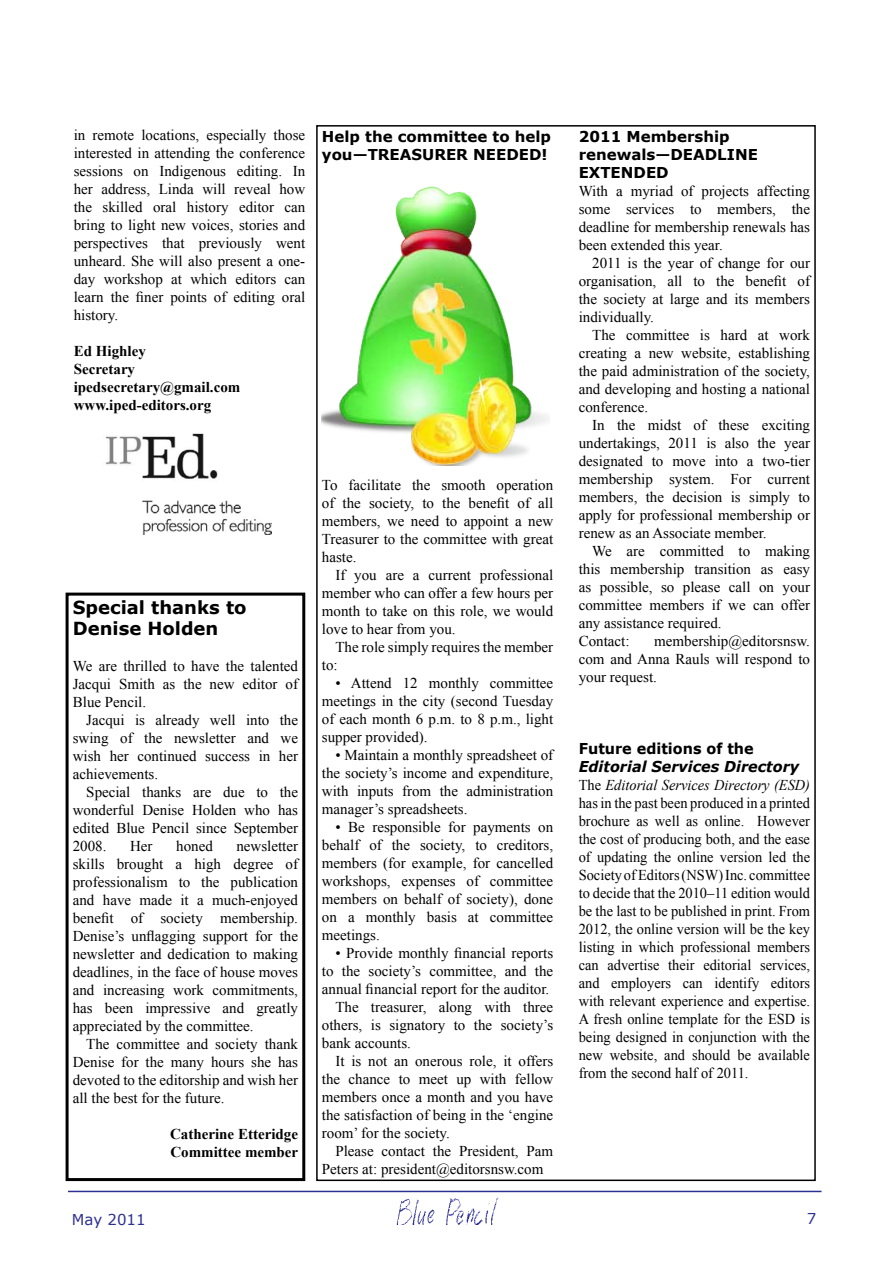
<style>
.page{position:relative;width:893px;height:1263px;background:#fff}
.page>*{position:absolute;margin:0;border:0;box-sizing:border-box;transform-origin:0 0}
.t1{font:700 18px/21.6px "Verdana";color:#000}
.t2{font:15px/18px "Times New Roman";color:#000;text-align:justify}
.t3{font:15px/18px "Times New Roman";color:#000;text-align:justify;scale:.96 1}
.t4{font:700 15px/18px "Times New Roman";color:#000}
.t5{font:700 15px/18px "Verdana";color:#000}
.t6{font:italic 700 15px "Verdana";color:#000;scale:.96 1}
.t7{font:700 15px "Verdana";color:#000;scale:.96 1}
.t8{font:15px "Verdana";color:#2e3192}
.s1{font-style:italic}
</style>
<div class="page">
<hr style="left:68px;top:1191px;width:753px;height:1px;background:#2e3192">
<img style="left:396px;top:1197px;width:103px;height:28px">
<img style="left:105px;top:433px;width:166px;height:102px">
<img style="left:322px;top:186px;width:227px;height:280px">
<div style="left:66px;top:593px;width:239px;height:588px;border:3px solid #000"></div>
<p class="t2" style="left:74px;top:126px;width:233px">in remote locations, especially those interested in attending the conference sessions on Indigenous editing. In her address, Linda will reveal how the skilled oral history editor can bring to light new voices, stories and perspectives that previously went unheard. She will also present a one&shy;day workshop at which editors can learn the finer points of editing oral history.</p>
<p class="t4" style="left:74px;top:342px;width:168px">Ed Highley<br>Secretary ipedsecretary@gmail.com www.iped-editors.org</p>
<p class="t5" style="left:322px;top:128px;width:231px">Help the committee to help you—TREASURER NEEDED!</p>
<p class="t1" style="left:73px;top:596px;width:175px">Special thanks to<br>Denise Holden</p>
<p class="t2" style="left:73px;top:657px;width:227px">We are thrilled to have the talented Jacqui Smith as the new editor of Blue Pencil.</p>
<p class="t2" style="left:73px;top:711px;width:227px;text-indent:14px">Jacqui is already well into the swing of the newsletter and we wish her continued success in her achievements.</p>
<p class="t2" style="left:73px;top:783px;width:227px;text-indent:14px">Special thanks are due to the wonderful Denise Holden who has edited Blue Pencil since September 2008.</p>
<p class="t2" style="left:73px;top:837px;width:227px;text-indent:164px">newsletter skills brought a high degree of professionalism to the publication and have made it a much-enjoyed benefit of society membership.<br>Denise’s unflagging support for the newsletter and dedication to making deadlines, in the face of house moves and increasing work commitments, has been impressive and greatly appreciated by the committee.</p>
<p class="t2" style="left:73px;top:1035px;width:227px;text-indent:14px">The committee and society thank Denise for the many hours she has devoted to the editorship and wish her all the best for the future.</p>
<p class="t4" style="left:170px;top:1125px;width:130px">Catherine Etteridge<br>Committee member</p>
<p class="t2" style="left:130px;top:837px;width:24px">Her</p>
<p class="t2" style="left:176px;top:837px;width:38px">honed</p>
<p class="t2" style="left:322px;top:476px;width:233px">To facilitate the smooth operation of the society, to the benefit of all members, we need to appoint a new Treasurer to the committee with great haste.</p>
<p class="t2" style="left:322px;top:566px;width:233px;text-indent:14px">If you are a current professional member who can offer a few hours per month to take on this role, we would love to hear from you.</p>
<p class="t2" style="left:322px;top:638px;width:233px;text-indent:14px">The role simply requires the member to:</p>
<p class="t2" style="left:322px;top:674px;width:233px;text-indent:14px">• Attend 12 monthly committee meetings in the city (second Tuesday of each month 6 p.m. to 8 p.m., light supper provided).</p>
<p class="t2" style="left:322px;top:746px;width:233px;text-indent:14px">• Maintain a monthly spreadsheet of the society’s income and expenditure, with inputs from the administration manager’s spreadsheets.</p>
<p class="t2" style="left:322px;top:818px;width:233px;text-indent:14px">• Be responsible for payments on behalf of the society, to creditors, members (for example, for cancelled workshops, expenses of committee members on behalf of society), done on a monthly basis at committee meetings.</p>
<p class="t2" style="left:335px;top:944px;width:219px">• Provide monthly financial reports</p>
<p class="t2" style="left:322px;top:962px;width:233px">to the society’s committee, and the</p>
<p class="t2" style="left:322px;top:980px;width:229px">annual financial report for the auditor.</p>
<p class="t2" style="left:335px;top:998px;width:219px">The treasurer, along with three</p>
<p class="t2" style="left:322px;top:1016px;width:233px">others, is signatory to the society’s</p>
<p class="t2" style="left:322px;top:1034px;width:91px">bank accounts.</p>
<p class="t2" style="left:335px;top:1052px;width:219px">It is not an onerous role, it offers</p>
<p class="t2" style="left:322px;top:1070px;width:233px">the chance to meet up with fellow</p>
<p class="t2" style="left:322px;top:1088px;width:233px">members once a month and you have</p>
<p class="t2" style="left:322px;top:1106px;width:233px">the satisfaction of being in the ‘engine</p>
<p class="t2" style="left:322px;top:1124px;width:129px">room’ for the society.</p>
<p class="t2" style="left:335px;top:1142px;width:219px">Please contact the President, Pam</p>
<p class="t2" style="left:322px;top:1160px;width:223px">Peters at: president@editorsnsw.com</p>
<p class="t5" style="left:579px;top:128px;width:181px">2011 Membership renewals—DEADLINE<br>EXTENDED</p>
<p class="t2" style="left:579px;top:182px;width:233px">With a myriad of projects affecting some services to members, the deadline for membership renewals has been extended this year.</p>
<p class="t2" style="left:579px;top:254px;width:233px;text-indent:13px">2011 is the year of change for our organisation, all to the benefit of the society at large and its members individually.</p>
<p class="t2" style="left:579px;top:326px;width:233px;text-indent:13px">The committee is hard at work creating a new website, establishing the paid administration of the society, and developing and hosting a national conference.</p>
<p class="t2" style="left:579px;top:416px;width:233px;text-indent:13px">In the midst of these exciting undertakings, 2011 is also the year designated to move into a two-tier membership system. For current members, the decision is simply to apply for professional membership or renew as an Associate member.</p>
<p class="t2" style="left:579px;top:542px;width:233px;text-align:left;text-indent:13px">We are committed to making this membership transition as easy as possible, so please call on your committee members if we can offer any assistance required.<br>Contact:</p>
<p class="t2" style="left:579px;top:632px;width:233px;text-indent:76px">membership@editorsnsw. com and Anna Rauls will respond to your request.</p>
<p class="t7" style="left:579px;top:738px;width:184px">Future editions of the</p>
<p class="t6" style="left:579px;top:756px;width:231px">Editorial Services Directory</p>
<p class="t3" style="left:579px;top:776px;width:242px">The <span class="s1">Editorial Services Directory (ESD) </span>has in the past been produced in a printed brochure as well as online. However the cost of producing both, and the ease of updating the online version led the Society of Editors (NSW) Inc. committee to decide that the 2010–11 edition would be the last to be published in print. From 2012, the online version will be the key listing in which professional members can advertise their editorial services, and employers can identify editors with relevant experience and expertise.<br>A fresh online template for the ESD is being designed in conjunction with the new website, and should be available from the second half of 2011.</p>
<p class="t8" style="left:72px;top:1209px;width:75px">May 2011</p>
<p class="t8" style="left:807px;top:1208px;width:11px">7</p>
</div>
